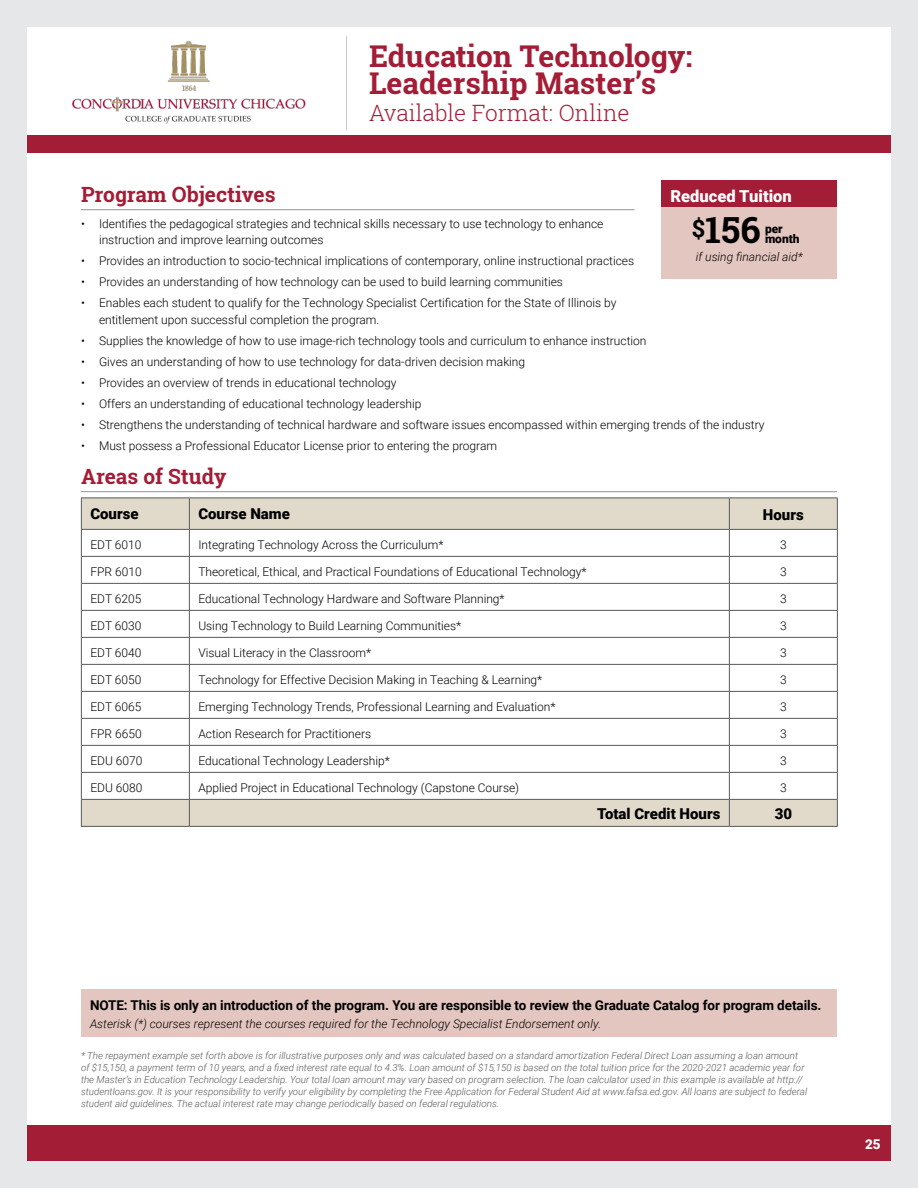
<style>
.page{position:relative;width:918px;height:1188px;background:#fff}
.page>*{position:absolute;margin:0;border:0;box-sizing:border-box;transform-origin:0 0}
.t1{font:700 36px "Roboto Slab";color:#000}
.t2{font:700 30px/27px "Roboto Slab";color:#a41d36}
.t3{font:300 22.5px "Roboto Slab";color:#a41d36}
.t4{font:700 21px "Roboto Slab";color:#a41d36}
.t5{font:900 16.5px "Roboto";color:#fff}
.t6{font:900 15px "Roboto";color:#000}
.t7{font:700 13.5px "Roboto";letter-spacing:-.005em;color:#000}
.t8{font:900 13.5px "Roboto";color:#fff}
.t9{font:300 12px/16.5px "Roboto";color:#000}
.t10{font:italic 300 12px "Roboto";color:#000}
.t11{font:900 12px/10.5px "Roboto";color:#000}
.t12{font:italic 300 9.75px/12px "Roboto";color:#58595b}
</style>
<div class="page">
<div style="left:27px;top:135px;width:864px;height:18px;background:#a41d36"></div>
<div style="left:27px;top:1125px;width:864px;height:36px;background:#a41d36"></div>
<div style="left:0;top:0;width:918px;height:1188px;border:27px solid #e6e7e8"></div>
<hr style="left:346px;top:36px;width:1px;height:94px;background:#c7c8ca">
<img style="left:72px;top:40px;width:234px;height:84px">
<hr style="left:81px;top:209px;width:553px;height:1px;background:#939598">
<hr style="left:81px;top:491px;width:756px;height:1px;background:#939598">
<svg style="left:81px;top:498px;width:757px;height:328px"></svg>
<hr style="left:81px;top:826px;width:108px;height:1px;background:#58595b">
<hr style="left:189px;top:826px;width:540px;height:1px;background:#58595b">
<hr style="left:729px;top:826px;width:109px;height:1px;background:#58595b">
<div style="left:81px;top:989px;width:756px;height:47px;background:#e4c6c0"></div>
<div style="left:662px;top:180px;width:175px;height:99px;background:#e4c6c0"></div>
<div style="left:662px;top:180px;width:175px;height:26px;background:#a41d36"></div>
<h2 class="t2" style="left:369px;top:42px;width:325px">Education Technology:<br>Leadership Master’s</h2>
<h3 class="t3" style="left:369px;top:97px;width:262px">Available Format: Online</h3>
<h3 class="t4" style="left:81px;top:180px;width:196px">Program Objectives</h3>
<p class="t9" style="left:99px;top:215px;width:506px;text-indent:-18px">• Identifies the pedagogical strategies and technical skills necessary to use technology to enhance instruction and improve learning outcomes</p>
<p class="t9" style="left:81px;top:252px;width:555px">• Provides an introduction to socio-technical implications of contemporary, online instructional practices</p>
<p class="t9" style="left:81px;top:273px;width:484px">• Provides an understanding of how technology can be used to build learning communities</p>
<p class="t9" style="left:99px;top:294px;width:519px;text-indent:-18px">• Enables each student to qualify for the Technology Specialist Certification for the State of Illinois by entitlement upon successful completion the program.</p>
<p class="t9" style="left:81px;top:332px;width:567px">• Supplies the knowledge of how to use image-rich technology tools and curriculum to enhance instruction</p>
<p class="t9" style="left:81px;top:353px;width:446px">• Gives an understanding of how to use technology for data-driven decision making</p>
<p class="t9" style="left:81px;top:374px;width:317px">• Provides an overview of trends in educational technology</p>
<p class="t9" style="left:81px;top:395px;width:342px">• Offers an understanding of educational technology leadership</p>
<p class="t9" style="left:81px;top:416px;width:685px">• Strengthens the understanding of technical hardware and software issues encompassed within emerging trends of the industry</p>
<p class="t9" style="left:81px;top:437px;width:418px">• Must possess a Professional Educator License prior to entering the program</p>
<h3 class="t4" style="left:81px;top:462px;width:147px">Areas of Study</h3>
<p class="t6" style="left:90px;top:503px;width:50px">Course</p>
<p class="t6" style="left:198px;top:503px;width:93px">Course Name</p>
<p class="t6" style="left:763px;top:504px;width:42px">Hours</p>
<p class="t9" style="left:90px;top:536px;width:53px">EDT 6010</p>
<p class="t9" style="left:198px;top:536px;width:247px">Integrating Technology Across the Curriculum*</p>
<p class="t9" style="left:780px;top:536px;width:8px">3</p>
<p class="t9" style="left:90px;top:563px;width:53px">FPR 6010</p>
<p class="t9" style="left:198px;top:563px;width:390px">Theoretical, Ethical, and Practical Foundations of Educational Technology*</p>
<p class="t9" style="left:780px;top:563px;width:8px">3</p>
<p class="t9" style="left:90px;top:590px;width:53px">EDT 6205</p>
<p class="t9" style="left:198px;top:590px;width:308px">Educational Technology Hardware and Software Planning*</p>
<p class="t9" style="left:780px;top:590px;width:8px">3</p>
<p class="t9" style="left:90px;top:617px;width:53px">EDT 6030</p>
<p class="t9" style="left:198px;top:617px;width:264px">Using Technology to Build Learning Communities*</p>
<p class="t9" style="left:780px;top:617px;width:8px">3</p>
<p class="t9" style="left:90px;top:644px;width:53px">EDT 6040</p>
<p class="t9" style="left:198px;top:644px;width:174px">Visual Literacy in the Classroom*</p>
<p class="t9" style="left:780px;top:644px;width:8px">3</p>
<p class="t9" style="left:90px;top:671px;width:53px">EDT 6050</p>
<p class="t9" style="left:198px;top:671px;width:346px">Technology for Effective Decision Making in Teaching &amp; Learning*</p>
<p class="t9" style="left:780px;top:671px;width:8px">3</p>
<p class="t9" style="left:90px;top:698px;width:53px">EDT 6065</p>
<p class="t9" style="left:198px;top:698px;width:359px">Emerging Technology Trends, Professional Learning and Evaluation*</p>
<p class="t9" style="left:780px;top:698px;width:8px">3</p>
<p class="t9" style="left:90px;top:725px;width:53px">FPR 6650</p>
<p class="t9" style="left:198px;top:725px;width:174px">Action Research for Practitioners</p>
<p class="t9" style="left:780px;top:725px;width:8px">3</p>
<p class="t9" style="left:90px;top:752px;width:54px">EDU 6070</p>
<p class="t9" style="left:198px;top:752px;width:193px">Educational Technology Leadership*</p>
<p class="t9" style="left:780px;top:752px;width:8px">3</p>
<p class="t9" style="left:90px;top:779px;width:54px">EDU 6080</p>
<p class="t9" style="left:198px;top:779px;width:322px">Applied Project in Educational Technology (Capstone Course)</p>
<p class="t9" style="left:780px;top:779px;width:8px">3</p>
<p class="t6" style="left:597px;top:803px;width:125px">Total Credit Hours</p>
<p class="t6" style="left:775px;top:803px;width:19px">30</p>
<h3 class="t5" style="left:670px;top:184px;width:123px">Reduced Tuition</h3>
<p class="t11" style="left:765px;top:223px;width:36px">per month</p>
<h1 class="t1" style="left:692px;top:205px;width:70px"><sup>$</sup>156</h1>
<p class="t10" style="left:696px;top:249px;width:108px">if using financial aid*</p>
<p class="t7" style="left:90px;top:995px;width:733px">NOTE: This is only an introduction of the program. You are responsible to review the Graduate Catalog for program details.</p>
<p class="t10" style="left:90px;top:1015px;width:513px">Asterisk (*) courses represent the courses required for the Technology Specialist Endorsement only.</p>
<p class="t12" style="left:81px;top:1049px;width:728px">* The repayment example set forth above is for illustrative purposes only and was calculated based on a standard amortization Federal Direct Loan assuming a loan amount of $15,150, a payment term of 10 years, and a fixed interest rate equal to 4.3%. Loan amount of $15,150 is based on the total tuition price for the 2020-2021 academic year for the Master’s in Education Technology Leadership. Your total loan amount may vary based on program selection. The loan calculator used in this example is available at http:// studentloans.gov. It is your responsibility to verify your eligibility by completing the Free Application for Federal Student Aid at www.fafsa.ed.gov. All loans are subject to federal student aid guidelines. The actual interest rate may change periodically based on federal regulations.</p>
<p class="t8" style="left:865px;top:1134px;width:17px">25</p>
</div>
